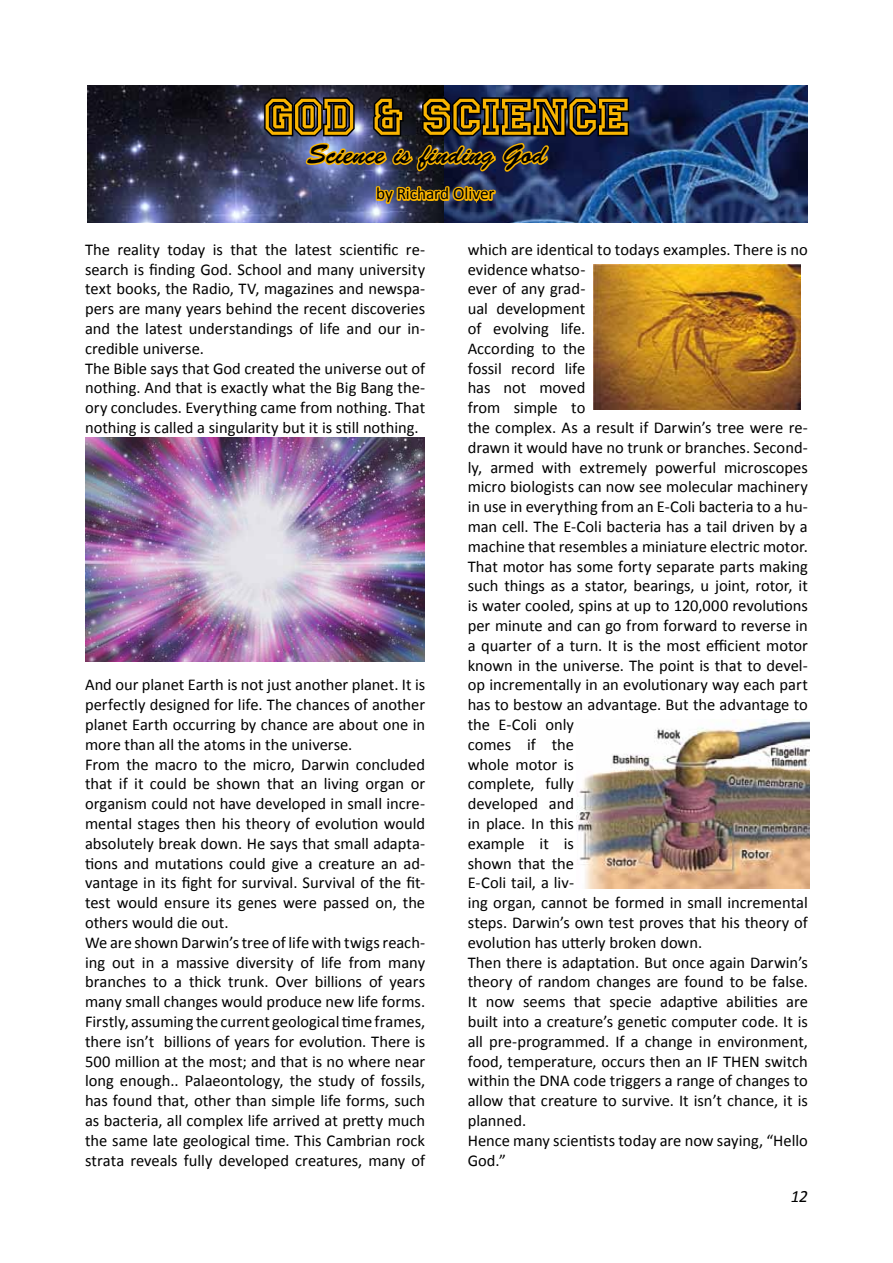
<style>
.page{position:relative;width:893px;height:1263px;background:#fff}
.page>*{position:absolute;margin:0;border:0;box-sizing:border-box;transform-origin:0 0}
.t1{font:54px "Princetown LET";color:#f9b400}
.t2{font:27px "Brush Script Std";color:#000}
.t3{font:17.25px "Calibri";letter-spacing:-.005em;color:#000}
.t4{font:italic 17.25px "Calibri";color:#000}
.t5{font:16.5px/19.8px "Calibri";color:#000}
</style>
<div class="page">
<img style="left:85px;top:438px;width:339px;height:224px">
<img style="left:593px;top:265px;width:208px;height:144px">
<img style="left:577px;top:720px;width:232px;height:168px">
<img style="left:87px;top:85px;width:721px;height:138px">
<svg style="left:263px;top:85px;width:368px;height:219px"></svg>
<h1 class="t1" style="left:264px;top:85px;width:366px">GOD &amp; SCIENCE</h1>
<h2 class="t2" style="left:307px;top:139px;width:241px">Science is finding God</h2>
<p class="t3" style="left:376px;top:183px;width:120px">by Richard Oliver</p>
<p class="t5" style="left:85px;top:239px;width:342px">The reality today is that the latest scientific re&shy;search is finding God. School and many university text books, the Radio, TV, magazines and newspa&shy;pers are many years behind the recent discoveries and the latest understandings of life and our in&shy;credible universe.<br>The Bible says that God created the universe out of nothing. And that is exactly what the Big Bang the&shy;ory concludes. Everything came from nothing. That nothing is called a singularity but it is still nothing.</p>
<p class="t5" style="left:85px;top:674px;width:342px">And our planet Earth is not just another planet. It is perfectly designed for life. The chances of another planet Earth occurring by chance are about one in more than all the atoms in the universe.<br>From the macro to the micro, Darwin concluded that if it could be shown that an living organ or organism could not have developed in small incre&shy;mental stages then his theory of evolution would absolutely break down. He says that small adapta&shy;tions and mutations could give a creature an ad&shy;vantage in its fight for survival. Survival of the fit&shy;test would ensure its genes were passed on, the others would die out.<br>We are shown Darwin’s tree of life with twigs reach&shy;ing out in a massive diversity of life from many branches to a thick trunk. Over billions of years many small changes would produce new life forms.<br>Firstly, assuming the current geological time frames, there isn’t billions of years for evolution. There is 500 million at the most; and that is no where near long enough.. Palaeontology, the study of fossils, has found that, other than simple life forms, such as bacteria, all complex life arrived at pretty much the same late geological time. This Cambrian rock strata reveals fully developed creatures, many of</p>
<p class="t5" style="left:468px;top:239px;width:342px">which are identical to todays examples. There is no evidence whatso-<br>ever of any grad-<br>ual development<br>of evolving life.<br>According to the<br>fossil record life<br>has not moved<br>from simple to<br>the complex. As a result if Darwin’s tree were re&shy;drawn it would have no trunk or branches. Second&shy;ly, armed with extremely powerful microscopes micro biologists can now see molecular machinery in use in everything from an E-Coli bacteria to a hu&shy;man cell. The E-Coli bacteria has a tail driven by a machine that resembles a miniature electric motor.<br>That motor has some forty separate parts making such things as a stator, bearings, u joint, rotor, it is water cooled, spins at up to 120,000 revolutions per minute and can go from forward to reverse in a quarter of a turn. It is the most efficient motor known in the universe. The point is that to devel&shy;op incrementally in an evolutionary way each part has to bestow an advantage. But the advantage to the E-Coli only<br>comes if the<br>whole motor is<br>complete, fully<br>developed and<br>in place. In this<br>example it is<br>shown that the<br>E-Coli tail, a liv-<br>ing organ, cannot be formed in small incremental steps. Darwin’s own test proves that his theory of evolution has utterly broken down.<br>Then there is adaptation. But once again Darwin’s theory of random changes are found to be false.<br>It now seems that specie adaptive abilities are built into a creature’s genetic computer code. It is all pre-programmed. If a change in environment, food, temperature, occurs then an IF THEN switch within the DNA code triggers a range of changes to allow that creature to survive. It isn’t chance, it is planned.<br>Hence many scientists today are now saying, “Hello God.”</p>
<p class="t4" style="left:791px;top:1186px;width:19px">12</p>
</div>
